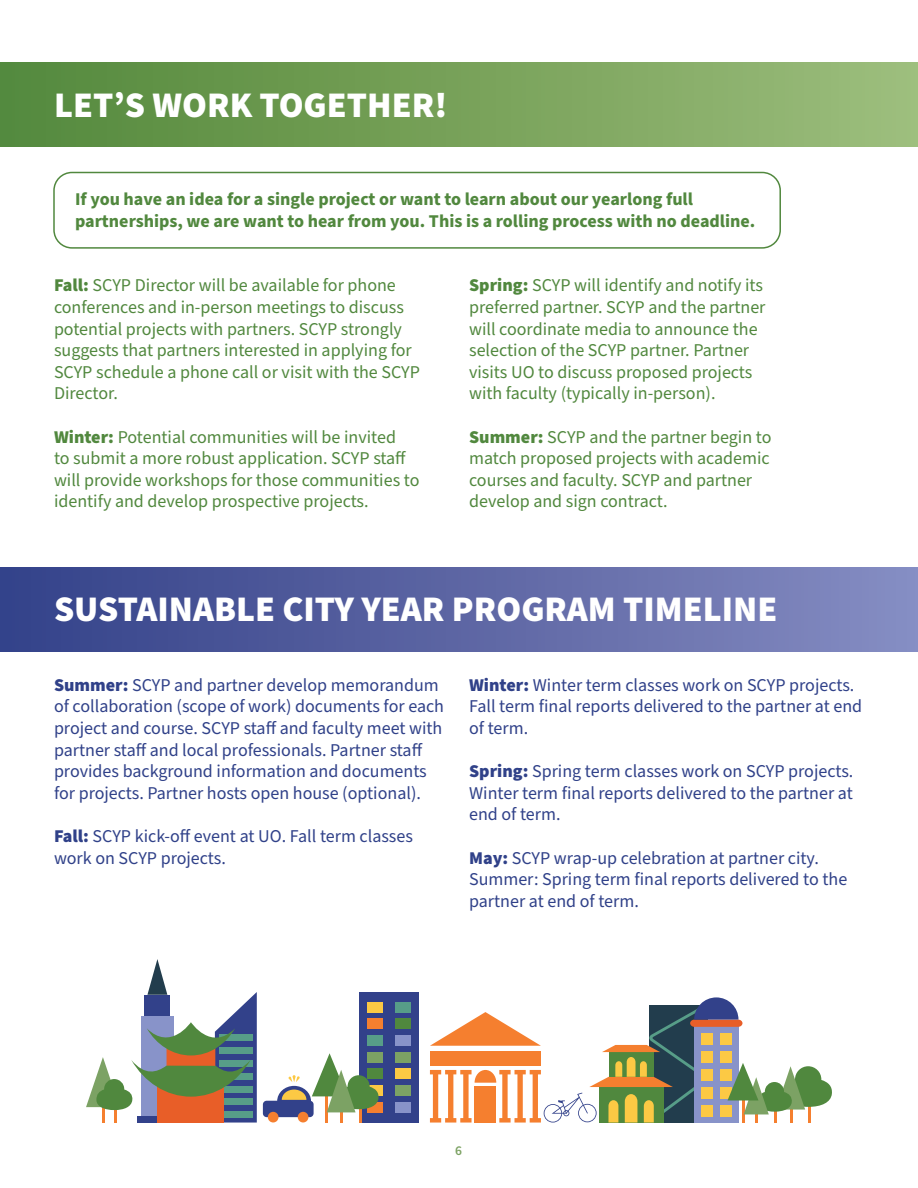
<style>
.page{position:relative;width:918px;height:1188px;background:#fff}
.page>*{position:absolute;margin:0;border:0;box-sizing:border-box;transform-origin:0 0}
.t1{font:900 36px "Source Sans Pro";color:#fff}
.t2{font:18px/21.6px "Source Sans Pro";color:#51883e}
.t3{font:18px/21.6px "Source Sans Pro";color:#304189}
.t4{font:700 18px/21.6px "Source Sans Pro";color:#51883e}
.t5{font:600 13.5px "Source Sans Pro";color:#7ca263}
.s1{font-weight:900}
</style>
<div class="page">
<div style="left:0;top:63px;width:918px;height:84px;background:linear-gradient(to right,#53883b,#9cbd7b)"></div>
<div style="left:0;top:567px;width:918px;height:84px;background:linear-gradient(to right,#334188,#858cc1)"></div>
<div style="left:360px;top:993px;width:59px;height:130px;background:#32418a"></div>
<div style="left:368px;top:1002px;width:15px;height:10px;background:#fcc944"></div>
<div style="left:395px;top:1002px;width:16px;height:10px;background:#579d88"></div>
<div style="left:368px;top:1019px;width:15px;height:10px;background:#f57f2f"></div>
<div style="left:395px;top:1019px;width:16px;height:10px;background:#50883e"></div>
<div style="left:368px;top:1052px;width:15px;height:10px;background:#7ca264"></div>
<div style="left:395px;top:1052px;width:16px;height:10px;background:#7ca264"></div>
<div style="left:368px;top:1035px;width:15px;height:10px;background:#579d88"></div>
<div style="left:395px;top:1035px;width:16px;height:10px;background:#8893c9"></div>
<div style="left:368px;top:1069px;width:15px;height:10px;background:#50883e"></div>
<div style="left:395px;top:1069px;width:16px;height:10px;background:#fcc944"></div>
<div style="left:368px;top:1102px;width:15px;height:10px;background:#f57f2f"></div>
<div style="left:395px;top:1102px;width:16px;height:10px;background:#8893c9"></div>
<div style="left:368px;top:1085px;width:15px;height:11px;background:#fcc944"></div>
<div style="left:395px;top:1085px;width:16px;height:11px;background:#7ca264"></div>
<hr style="left:359px;top:1102px;width:3px;height:21px;background:#f57f2f">
<hr style="left:325px;top:1084px;width:3px;height:39px;background:#f57f2f">
<hr style="left:340px;top:1101px;width:3px;height:22px;background:#f57f2f">
<svg style="left:430px;top:997px;width:402px;height:126px"></svg>
<div style="left:263px;top:1101px;width:51px;height:16px;background:#32418a;border-radius:4px"></div>
<div style="left:298px;top:1112px;width:10px;height:10px;background:#f57f2f;border-radius:50%"></div>
<div style="left:268px;top:1112px;width:11px;height:10px;background:#f57f2f;border-radius:50%"></div>
<svg style="left:277px;top:1053px;width:102px;height:59px"></svg>
<svg style="left:86px;top:959px;width:171px;height:164px"></svg>
<div style="left:53px;top:172px;width:728px;height:77px;border:2px solid #51883e;border-radius:18px"></div>
<h1 class="t1" style="left:54px;top:80px;width:395px">LET’S WORK TOGETHER!</h1>
<p class="t4" style="left:75px;top:189px;width:682px">If you have an idea for a single project or want to learn about our yearlong full partnerships, we are want to hear from you. This is a rolling process with no deadline.</p>
<p class="t2" style="left:54px;top:275px;width:367px"><span class="s1">Fall:</span> SCYP Director will be available for phone conferences and in-person meetings to discuss potential projects with partners. SCYP strongly suggests that partners interested in applying for SCYP schedule a phone call or visit with the SCYP Director.</p>
<p class="t2" style="left:54px;top:426px;width:367px"><span class="s1">Winter:</span> Potential communities will be invited<br>to submit a more robust application. SCYP staff will provide workshops for those communities to identify and develop prospective projects.</p>
<p class="t2" style="left:469px;top:275px;width:298px"><span class="s1">Spring:</span> SCYP will identify and notify its preferred partner. SCYP and the partner will coordinate media to announce the selection of the SCYP partner. Partner visits UO to discuss proposed projects with faculty (typically in-person).</p>
<p class="t2" style="left:469px;top:426px;width:304px"><span class="s1">Summer:</span> SCYP and the partner begin to match proposed projects with academic courses and faculty. SCYP and partner develop and sign contract.</p>
<h1 class="t1" style="left:54px;top:584px;width:725px">SUSTAINABLE CITY YEAR PROGRAM TIMELINE</h1>
<p class="t3" style="left:54px;top:675px;width:392px"><span class="s1">Summer:</span> SCYP and partner develop memorandum of collaboration (scope of work) documents for each project and course. SCYP staff and faculty meet with partner staff and local professionals. Partner staff provides background information and documents for projects. Partner hosts open house (optional).</p>
<p class="t3" style="left:54px;top:826px;width:361px"><span class="s1">Fall:</span> SCYP kick-off event at UO. Fall term classes work on SCYP projects.</p>
<p class="t3" style="left:469px;top:675px;width:395px"><span class="s1">Winter:</span> Winter term classes work on SCYP projects.<br>Fall term final reports delivered to the partner at end of term.</p>
<p class="t3" style="left:469px;top:761px;width:386px;text-align:justify"><span class="s1">Spring:</span> Spring term classes work on SCYP projects.<br>Winter term final reports delivered to the partner at end of term.</p>
<p class="t3" style="left:469px;top:847px;width:380px"><span class="s1">May:</span> SCYP wrap-up celebration at partner city.<br>Summer: Spring term final reports delivered to the partner at end of term.</p>
<p class="t5" style="left:455px;top:1142px;width:8px">6</p>
</div>
